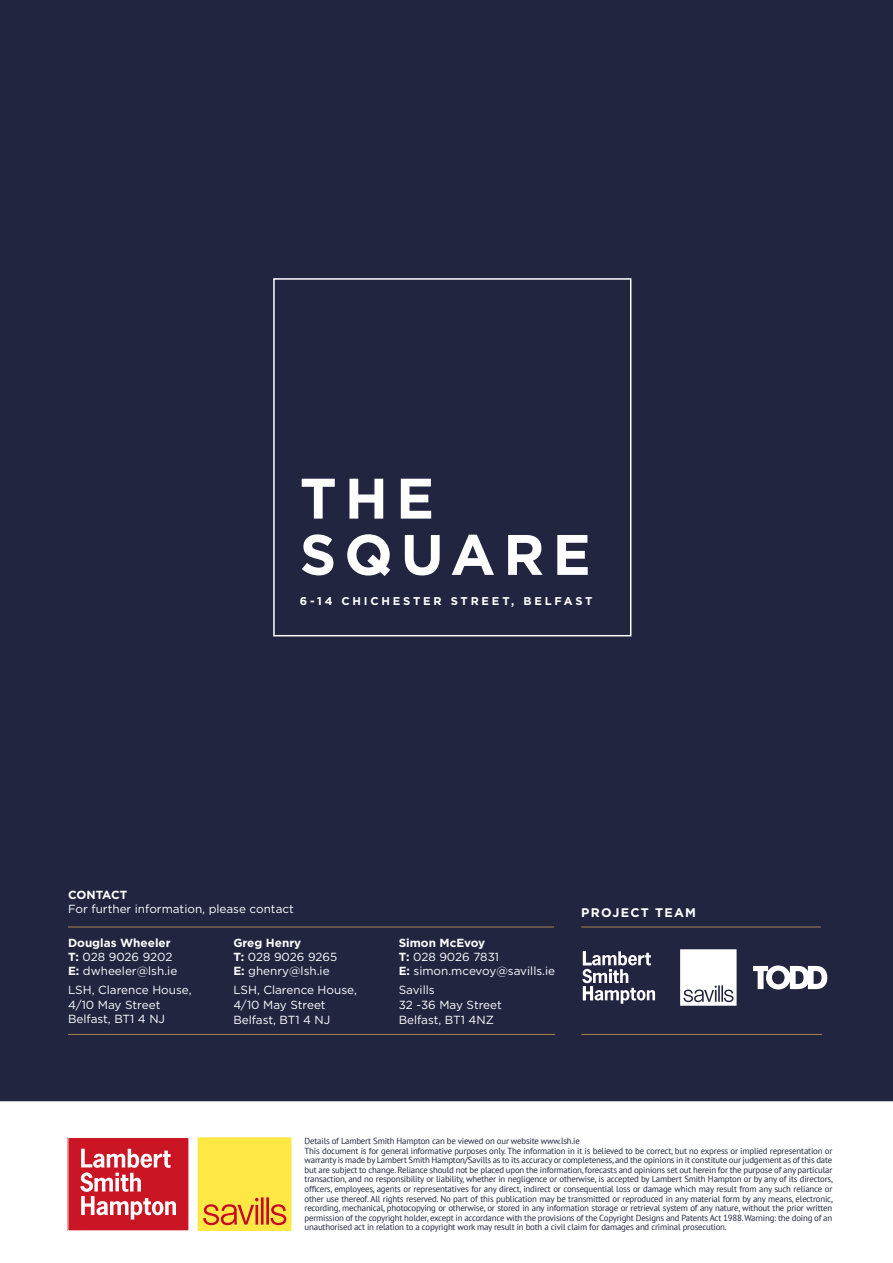
<style>
.page{position:relative;width:893px;height:1263px;background:#fff}
.page>*{position:absolute;margin:0;border:0;box-sizing:border-box;transform-origin:0 0}
.t1{font:700 57px/56.2px "Gotham HTF";letter-spacing:.14em;color:#fff}
.t2{font:700 12.45px "Gotham HTF";letter-spacing:.1em;color:#fff}
.t3{font:11.7px/14.1px "Gotham HTF";color:#fff}
.t4{font:700 11.7px "Gotham HTF";letter-spacing:-.02em;color:#fff}
.t5{font:700 11.25px "Gotham HTF";letter-spacing:.25em;color:#fff}
.t6{font:8.85px/9.6px "PT Sans";letter-spacing:-.02em;color:#212540}
.s1{font-weight:700}
</style>
<div class="page">
<div style="left:0;top:0;width:893px;height:1102px;background:#212540"></div>
<svg style="left:753px;top:965px;width:74px;height:24px"></svg>
<svg style="left:582px;top:951px;width:73px;height:53px"></svg>
<hr style="left:68px;top:927px;width:486px;height:1px;background:#a7834b">
<hr style="left:581px;top:927px;width:240px;height:1px;background:#a7834b">
<hr style="left:68px;top:1034px;width:487px;height:1px;background:#a7834b">
<hr style="left:581px;top:1034px;width:241px;height:1px;background:#a7834b">
<div style="left:68px;top:1137px;width:121px;height:94px;background:#ca1524"></div>
<svg style="left:80px;top:1149px;width:96px;height:70px"></svg>
<svg style="left:115px;top:1178px;width:4px;height:13px"></svg>
<div style="left:273px;top:278px;width:358px;height:358px;border:2px solid #fff"></div>
<svg style="left:198px;top:1137px;width:93px;height:94px;background:#fad541"></svg>
<svg style="left:680px;top:949px;width:57px;height:57px"></svg>
<h1 class="t1" style="left:300px;top:469px;width:292px">THE<br>SQUARE</h1>
<p class="t5" style="left:300px;top:594px;width:294px">6-14 CHICHESTER STREET, BELFAST</p>
<h3 class="t4" style="left:68px;top:888px;width:61px">CON TACT</h3>
<h3 class="t3" style="left:68px;top:902px;width:227px">For further information, please contact</h3>
<h3 class="t3" style="left:68px;top:936px;width:111px"><span class="s1">Douglas Wheeler<br>T:</span> 028 9026 9202<br><span class="s1">E:</span> dwheeler@lsh.ie</h3>
<h3 class="t3" style="left:68px;top:983px;width:125px">LSH, Clarence House,<br>4/10 May Street<br>Belfast, BT1 4 NJ</h3>
<h3 class="t3" style="left:233px;top:936px;width:105px"><span class="s1">Greg Henry<br>T:</span> 028 9026 9265<br><span class="s1">E:</span> ghenry@lsh.ie</h3>
<h3 class="t3" style="left:233px;top:982px;width:125px;line-height:14.7px">LSH, Clarence House,<br>4/10 May Street<br>Belfast, BT1 4 NJ</h3>
<h3 class="t3" style="left:399px;top:936px;width:158px"><span class="s1">Simon McEvoy<br>T:</span> 028 9026 7831<br><span class="s1">E:</span> simon.mcevoy@savills.ie</h3>
<h3 class="t3" style="left:399px;top:982px;width:105px;line-height:14.7px">Savills<br>32 -36 May Street<br>Belfast, BT1 4NZ</h3>
<h2 class="t2" style="left:581px;top:905px;width:114px">PROJECT TEAM</h2>
<p class="t6" style="left:305px;top:1136px;width:530px">Details of Lambert Smith Hampton can be viewed on our website www.lsh.ie<br>This document is for general informative purposes only. The information in it is believed to be correct, but no express or implied representation or warranty is made by Lambert Smith Hampton/Savills as to its accuracy or completeness, and the opinions in it constitute our judgement as of this date but are subject to change. Reliance should not be placed upon the information, forecasts and opinions set out herein for the purpose of any particular transaction, and no responsibility or liability, whether in negligence or otherwise, is accepted by Lambert Smith Hampton or by any of its directors, officers, employees, agents or representatives for any direct, indirect or consequential loss or damage which may result from any such reliance or other use thereof. All rights reserved. No part of this publication may be transmitted or reproduced in any material form by any means, electronic, recording, mechanical, photocopying or otherwise, or stored in any information storage or retrieval system of any nature, without the prior written permission of the copyright holder, except in accordance with the provisions of the Copyright Designs and Patents Act 1988. Warning: the doing of an unauthorised act in relation to a copyright work may result in both a civil claim for damages and criminal prosecution.</p>
</div>
